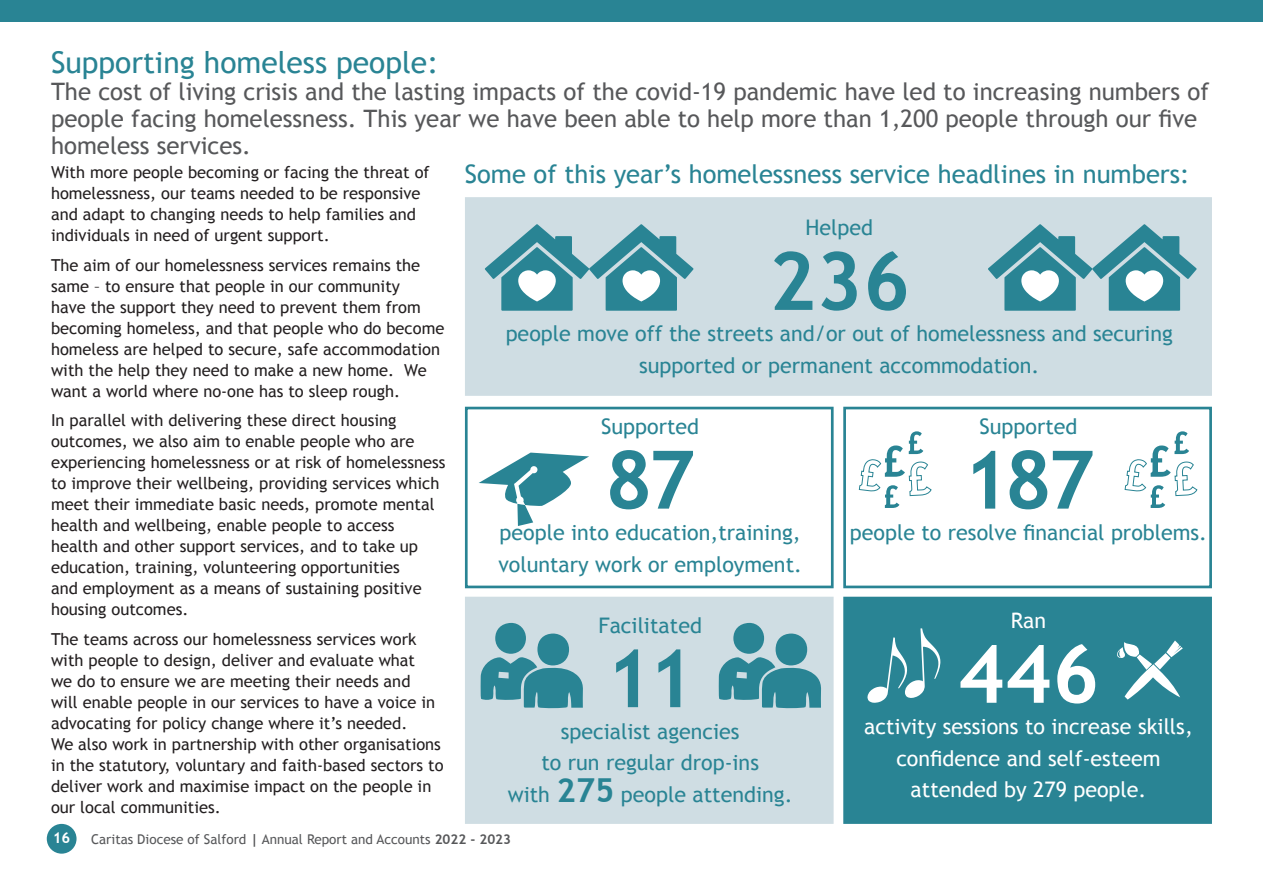
<style>
.page{position:relative;width:1263px;height:893px;background:#fff}
.page>*{position:absolute;margin:0;border:0;box-sizing:border-box;transform-origin:0 0}
.t1{font:700 80.4px "Trebuchet MS";letter-spacing:-.06em;color:#298494}
.t2{font:700 80.4px "Trebuchet MS";color:#fff}
.t3{font:30px "Trebuchet MS";color:#298494}
.t4{font:25.5px "Trebuchet MS";color:#298494}
.t5{font:24px/27px "Trebuchet MS";color:#57585a}
.t6{font:21.45px/31.5px "Trebuchet MS";color:#298494;text-align:center}
.t7{font:21.45px/31.5px "Trebuchet MS";color:#fff;text-align:center}
.t8{font:16.5px/21px "Trebuchet MS";color:#231f20}
.t9{font:700 15px "Trebuchet MS";color:#fff}
.t10{font:13.5px "Trebuchet MS";color:#57585a}
.s1{font-weight:700;font-size:33px}
.s2{font-weight:700}
</style>
<div class="page">
<div style="left:47px;top:824px;width:30px;height:30px;background:#298494;border-radius:50%"></div>
<div style="left:0;top:0;width:1263px;height:21px;background:#298494"></div>
<div style="left:465px;top:407px;width:369px;height:181px;border:3px solid #298494"></div>
<div style="left:465px;top:197px;width:747px;height:199px;background:#cfdde3"></div>
<div style="left:843px;top:407px;width:369px;height:181px;border:3px solid #298494"></div>
<div style="left:465px;top:597px;width:369px;height:227px;background:#cfdde3"></div>
<div style="left:843px;top:597px;width:369px;height:227px;background:#298494;border:3px solid #298494"></div>
<svg style="left:481px;top:657px;width:102px;height:52px"></svg>
<div style="left:537px;top:633px;width:32px;height:32px;background:#298494;border-radius:50%"></div>
<div style="left:495px;top:623px;width:31px;height:31px;background:#298494;border-radius:50%"></div>
<svg style="left:719px;top:657px;width:102px;height:52px"></svg>
<div style="left:775px;top:633px;width:32px;height:32px;background:#298494;border-radius:50%"></div>
<div style="left:733px;top:623px;width:31px;height:31px;background:#298494;border-radius:50%"></div>
<svg style="left:479px;top:453px;width:110px;height:73px"></svg>
<svg style="left:988px;top:224px;width:208px;height:87px"></svg>
<svg style="left:485px;top:224px;width:208px;height:87px"></svg>
<svg style="left:867px;top:628px;width:73px;height:75px"></svg>
<svg style="left:1117px;top:640px;width:66px;height:60px"></svg>
<svg style="left:858px;top:431px;width:74px;height:77px"></svg>
<svg style="left:1124px;top:431px;width:74px;height:77px"></svg>
<h2 class="t3" style="left:51px;top:45px;width:389px">Supporting homeless people:</h2>
<h3 class="t5" style="left:51px;top:78px;width:1160px">The cost of living crisis and the lasting impacts of the covid-19 pandemic have led to increasing numbers of people facing homelessness. This year we have been able to help more than 1,200 people through our five homeless services.</h3>
<h3 class="t4" style="left:465px;top:159px;width:726px">Some of this year’s homelessness service headlines in numbers:</h3>
<p class="t8" style="left:51px;top:162px;width:380px">With more people becoming or facing the threat of homelessness, our teams needed to be responsive and adapt to changing needs to help families and individuals in need of urgent support.</p>
<p class="t8" style="left:51px;top:255px;width:395px">The aim of our homelessness services remains the same – to ensure that people in our community<br>have the support they need to prevent them from becoming homeless, and that people who do become homeless are helped to secure, safe accommodation with the help they need to make a new home. We want a world where no-one has to sleep rough.</p>
<p class="t8" style="left:51px;top:410px;width:396px">In parallel with delivering these direct housing outcomes, we also aim to enable people who are experiencing homelessness or at risk of homelessness to improve their wellbeing, providing services which meet their immediate basic needs, promote mental health and wellbeing, enable people to access health and other support services, and to take up education, training, volunteering opportunities<br>and employment as a means of sustaining positive housing outcomes.</p>
<p class="t8" style="left:51px;top:629px;width:394px">The teams across our homelessness services work with people to design, deliver and evaluate what<br>we do to ensure we are meeting their needs and<br>will enable people in our services to have a voice in advocating for policy change where it’s needed.<br>We also work in partnership with other organisations in the statutory, voluntary and faith-based sectors to deliver work and maximise impact on the people in our local communities.</p>
<h3 class="t6" style="left:805px;top:212px;width:69px">Helped</h3>
<h1 class="t1" style="left:769px;top:231px;width:143px">236</h1>
<h3 class="t6" style="left:506px;top:318px;width:669px">people move off the streets and/or out of homelessness and securing supported or permanent accommodation.</h3>
<h3 class="t6" style="left:601px;top:411px;width:99px">Supported</h3>
<h1 class="t1" style="left:605px;top:430px;width:91px">87</h1>
<h3 class="t6" style="left:498px;top:517px;width:305px;text-align:left">people into education,training, voluntary work or employment.</h3>
<h3 class="t6" style="left:979px;top:411px;width:99px">Supported</h3>
<h1 class="t1" style="left:963px;top:430px;width:133px">187</h1>
<h3 class="t6" style="left:850px;top:517px;width:359px">people to resolve financial problems.</h3>
<h3 class="t7" style="left:1011px;top:605px;width:37px">Ran</h3>
<h1 class="t2" style="left:958px;top:624px;width:143px">446</h1>
<h3 class="t7" style="left:864px;top:711px;width:330px">activity sessions to increase skills, confidence and self-esteem attended by 279 people.</h3>
<h3 class="t6" style="left:598px;top:609px;width:105px">Facilitated</h3>
<h1 class="t1" style="left:605px;top:628px;width:91px">11</h1>
<h3 class="t6" style="left:508px;top:716px;width:286px">specialist agencies<br>to run regular drop-ins<br>with <span class="s1">275</span> people attending.</h3>
<p class="t9" style="left:53px;top:829px;width:19px">16</p>
<p class="t10" style="left:91px;top:832px;width:421px">Caritas Diocese of Salford <span class="s2">|</span> Annual Report and Accounts <span class="s2">2022 - 2023</span></p>
</div>
